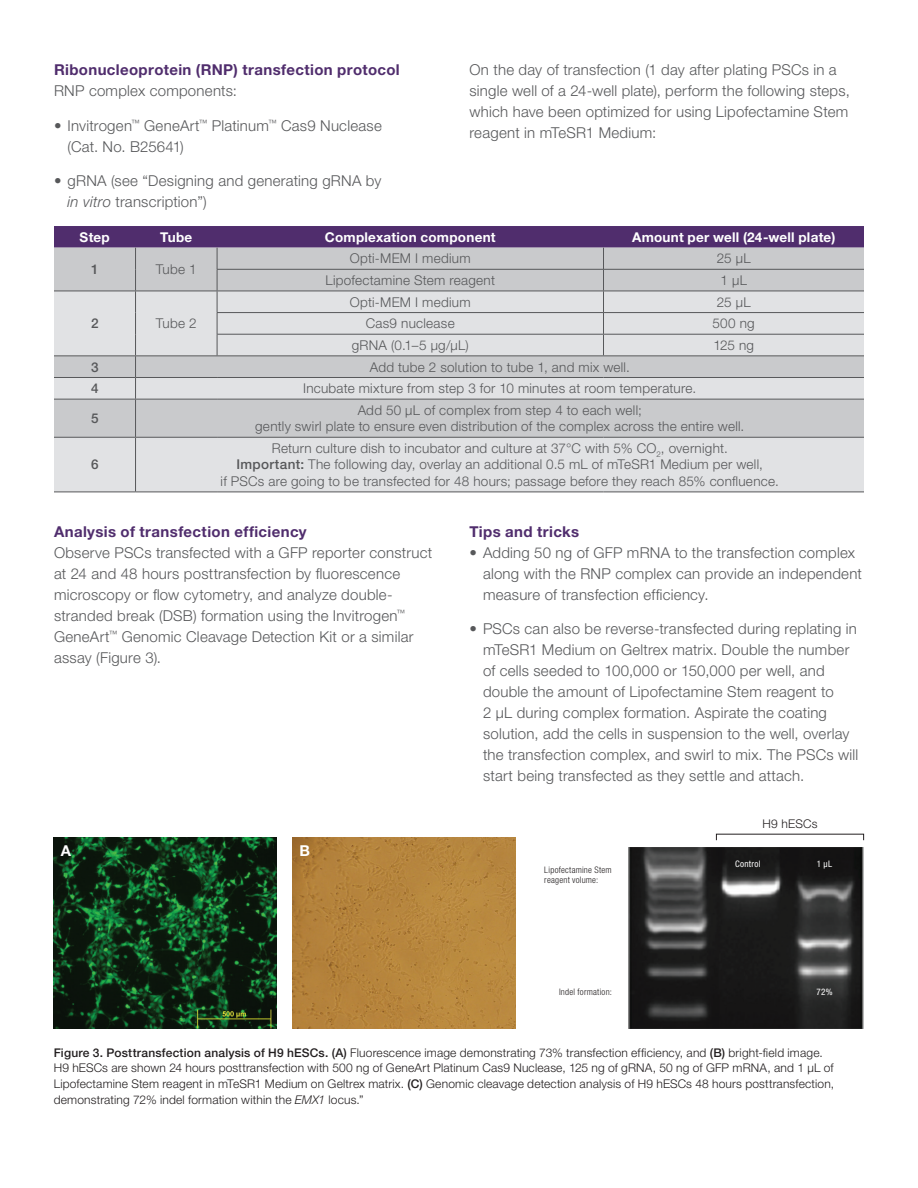
<style>
.page{position:relative;width:918px;height:1188px;background:#fff}
.page>*{position:absolute;margin:0;border:0;box-sizing:border-box;transform-origin:0 0}
.t1{font:300 15px/21px "Helvetica Neue LT Std";letter-spacing:.015em;color:#57585a}
.t2{font:700 15px "Helvetica Neue LT Std";letter-spacing:.025em;color:#502d6d}
.t3{font:700 15px "Helvetica Neue LT Std";color:#fff}
.t4{font:300 13.5px/16.5px "Helvetica Neue LT Std";letter-spacing:.02em;color:#57585a;text-align:center}
.t5{font:700 13.5px "Helvetica Neue LT Std";letter-spacing:.02em;color:#fff}
.t6{font:500 13.5px "Helvetica Neue LT Std";color:#57585a}
.t7{font:300 12px/15.8px "Helvetica Neue LT Std";letter-spacing:.015em;color:#231f20}
.t8{font:300 condensed 9px/10.8px "Helvetica Neue LT Std";letter-spacing:.025em;color:#231f20}
.t9{font:condensed 9px "Helvetica Neue LT Std";letter-spacing:.035em;color:#fff}
.s1{font-style:italic}
.s2{font-weight:500}
</style>
<div class="page">
<svg style="left:54px;top:400px;width:810px;height:92px;background:#d6d7d9"></svg>
<svg style="left:54px;top:226px;width:810px;height:173px;background:#c3c0c9"></svg>
<hr style="left:135px;top:400px;width:1px;height:37px;background:#57585a">
<hr style="left:135px;top:438px;width:1px;height:54px;background:#57585a">
<hr style="left:217px;top:312px;width:387px;height:1px;background:#57585a">
<hr style="left:217px;top:269px;width:387px;height:1px;background:#57585a">
<hr style="left:604px;top:269px;width:260px;height:1px;background:#57585a">
<hr style="left:604px;top:312px;width:260px;height:1px;background:#57585a">
<hr style="left:54px;top:291px;width:82px;height:1px;background:#57585a">
<hr style="left:136px;top:291px;width:81px;height:1px;background:#57585a">
<hr style="left:217px;top:291px;width:387px;height:1px;background:#57585a">
<hr style="left:604px;top:291px;width:260px;height:1px;background:#57585a">
<hr style="left:54px;top:355px;width:82px;height:1px;background:#57585a">
<hr style="left:217px;top:334px;width:387px;height:1px;background:#57585a">
<hr style="left:604px;top:334px;width:260px;height:1px;background:#57585a">
<hr style="left:136px;top:355px;width:81px;height:1px;background:#57585a">
<hr style="left:217px;top:355px;width:387px;height:1px;background:#57585a">
<hr style="left:604px;top:355px;width:260px;height:1px;background:#57585a">
<hr style="left:54px;top:377px;width:82px;height:1px;background:#57585a">
<hr style="left:136px;top:377px;width:81px;height:1px;background:#57585a">
<hr style="left:217px;top:377px;width:387px;height:1px;background:#57585a">
<hr style="left:604px;top:377px;width:260px;height:1px;background:#57585a">
<hr style="left:54px;top:399px;width:82px;height:1px;background:#57585a">
<hr style="left:136px;top:399px;width:81px;height:1px;background:#57585a">
<hr style="left:217px;top:399px;width:387px;height:1px;background:#57585a">
<hr style="left:604px;top:399px;width:260px;height:1px;background:#57585a">
<hr style="left:54px;top:437px;width:82px;height:1px;background:#57585a">
<hr style="left:136px;top:437px;width:81px;height:1px;background:#57585a">
<hr style="left:217px;top:437px;width:387px;height:1px;background:#57585a">
<hr style="left:604px;top:437px;width:260px;height:1px;background:#57585a">
<hr style="left:54px;top:492px;width:82px;height:1px;background:#57585a">
<hr style="left:136px;top:492px;width:81px;height:1px;background:#57585a">
<hr style="left:217px;top:492px;width:387px;height:1px;background:#57585a">
<hr style="left:604px;top:492px;width:260px;height:1px;background:#57585a">
<img style="left:53px;top:838px;width:224px;height:190px">
<img style="left:292px;top:838px;width:224px;height:190px">
<img style="left:629px;top:848px;width:235px;height:180px">
<p class="t2" style="left:54px;top:60px;width:347px">Ribonucleoprotein (RNP) transfection protocol</p>
<p class="t1" style="left:54px;top:80px;width:184px">RNP complex components:</p>
<p class="t1" style="left:68px;top:114px;width:316px;text-indent:-14px">• Invitrogen<sup>™</sup> GeneArt<sup>™</sup> Platinum<sup>™</sup> Cas9 Nuclease (Cat. No. B25641)</p>
<p class="t1" style="left:68px;top:170px;width:316px;text-indent:-13px">• gRNA (see “Designing and generating gRNA by <span class="s1">in vitro</span> transcription”)</p>
<p class="t5" style="left:80px;top:228px;width:32px">Step</p>
<p class="t5" style="left:160px;top:228px;width:34px">Tube</p>
<p class="t5" style="left:325px;top:228px;width:172px">Complexation component</p>
<p class="t5" style="left:632px;top:228px;width:205px">Amount per well (24-well plate)</p>
<p class="t6" style="left:91px;top:261px;width:9px">1</p>
<p class="t4" style="left:156px;top:261px;width:42px">Tube 1</p>
<p class="t1" style="left:470px;top:59px;width:382px">On the day of transfection (1 day after plating PSCs in a single well of a 24-well plate), perform the following steps, which have been optimized for using Lipofectamine Stem reagent in mTeSR1 Medium:</p>
<p class="t4" style="left:350px;top:250px;width:122px">Opti-MEM I medium</p>
<p class="t4" style="left:717px;top:250px;width:35px">25 µL</p>
<p class="t4" style="left:325px;top:272px;width:171px">Lipofectamine Stem reagent</p>
<p class="t4" style="left:721px;top:272px;width:28px">1 µL</p>
<p class="t6" style="left:91px;top:315px;width:9px">2</p>
<p class="t4" style="left:156px;top:315px;width:42px">Tube 2</p>
<p class="t4" style="left:350px;top:293px;width:122px">Opti-MEM I medium</p>
<p class="t4" style="left:717px;top:293px;width:35px">25 µL</p>
<p class="t4" style="left:366px;top:315px;width:90px">Cas9 nuclease</p>
<p class="t4" style="left:713px;top:315px;width:44px">500 ng</p>
<p class="t4" style="left:352px;top:337px;width:119px">gRNA (0.1–5 µg/µL)</p>
<p class="t4" style="left:713px;top:337px;width:42px">125 ng</p>
<p class="t6" style="left:91px;top:359px;width:9px">3</p>
<p class="t4" style="left:370px;top:358px;width:262px">Add tube 2 solution to tube 1, and mix well.</p>
<p class="t6" style="left:91px;top:380px;width:9px">4</p>
<p class="t4" style="left:303px;top:380px;width:395px">Incubate mixture from step 3 for 10 minutes at room temperature.</p>
<p class="t6" style="left:91px;top:410px;width:9px">5</p>
<p class="t4" style="left:255px;top:401px;width:491px">Add 50 µL of complex from step 4 to each well;<br>gently swirl plate to ensure even distribution of the complex across the entire well.</p>
<p class="t6" style="left:91px;top:457px;width:9px">6</p>
<p class="t4" style="left:221px;top:440px;width:560px">Return culture dish to incubator and culture at 37°C with 5% CO<sub>2</sub>, overnight.<br><span class="s2">Important:</span> The following day, overlay an additional 0.5 mL of mTeSR1 Medium per well,<br>if PSCs are going to be transfected for 48 hours; passage before they reach 85% confluence.</p>
<p class="t2" style="left:54px;top:522px;width:254px">Analysis of transfection efficiency</p>
<p class="t1" style="left:54px;top:542px;width:380px">Observe PSCs transfected with a GFP reporter construct at 24 and 48 hours posttransfection by fluorescence microscopy or flow cytometry, and analyze double&shy;stranded break (DSB) formation using the Invitrogen<sup>™ </sup>GeneArt<sup>™</sup> Genomic Cleavage Detection Kit or a similar assay (Figure 3).</p>
<p class="t2" style="left:470px;top:522px;width:111px">Tips and tricks</p>
<p class="t1" style="left:483px;top:542px;width:380px;text-indent:-14px">• Adding 50 ng of GFP mRNA to the transfection complex along with the RNP complex can provide an independent measure of transfection efficiency.</p>
<p class="t1" style="left:483px;top:618px;width:377px;text-indent:-14px">• PSCs can also be reverse-transfected during replating in mTeSR1 Medium on Geltrex matrix. Double the number of cells seeded to 100,000 or 150,000 per well, and double the amount of Lipofectamine Stem reagent to<br>2 μL during complex formation. Aspirate the coating solution, add the cells in suspension to the well, overlay the transfection complex, and swirl to mix. The PSCs will start being transfected as they settle and attach.</p>
<p class="t7" style="left:762px;top:815px;width:57px">H9 hESCs</p>
<p class="t8" style="left:544px;top:864px;width:69px">Lipofectamine Stem reagent volume:</p>
<p class="t3" style="left:61px;top:841px;width:12px">A</p>
<p class="t3" style="left:300px;top:841px;width:12px">B</p>
<p class="t9" style="left:735px;top:859px;width:27px">Control</p>
<p class="t9" style="left:817px;top:859px;width:17px">1 µL</p>
<p class="t8" style="left:559px;top:986px;width:54px">Indel formation:</p>
<p class="t9" style="left:816px;top:987px;width:18px">72%</p>
<p class="t7" style="left:54px;top:1044px;width:782px"><span class="s2">Figure 3. Posttransfection analysis of H9 hESCs. (A)</span> Fluorescence image demonstrating 73% transfection efficiency, and <span class="s2">(B)</span> bright-field image.<br>H9 hESCs are shown 24 hours posttransfection with 500 ng of GeneArt Platinum Cas9 Nuclease, 125 ng of gRNA, 50 ng of GFP mRNA, and 1 µL of Lipofectamine Stem reagent in mTeSR1 Medium on Geltrex matrix. <span class="s2">(C)</span> Genomic cleavage detection analysis of H9 hESCs 48 hours posttransfection, demonstrating 72% indel formation within the <span class="s1">EMX1</span> locus.”</p>
</div>
